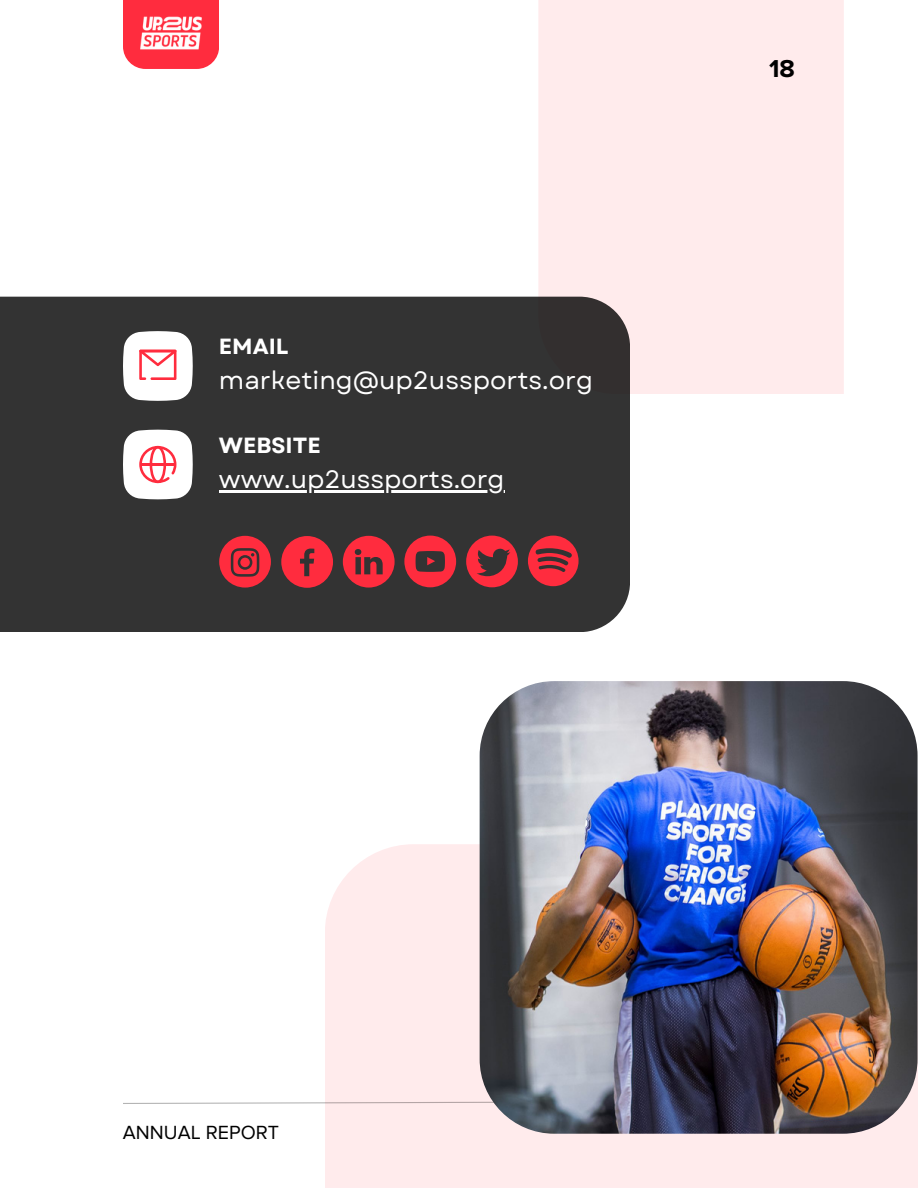
<style>
.page{position:relative;width:918px;height:1188px;background:#fff}
.page>*{position:absolute;margin:0;border:0;box-sizing:border-box;transform-origin:0 0}
.t1{font:700 25.35px "Proxima Nova";color:#000}
.t2{font:25.05px "Garet";color:#fff}
.t3{font:700 21.9px "Garet";color:#fff}
.t4{font:19.8px "Proxima Nova";color:#000}
</style>
<div class="page">
<div style="left:325px;top:845px;width:593px;height:343px;background:#ffebec"></div>
<svg style="left:123px;top:1100px;width:372px;height:5px"></svg>
<div style="left:539px;top:0;width:305px;height:394px;background:#ffebec"></div>
<div style="left:0;top:297px;width:630px;height:335px;background:#333"></div>
<svg style="left:123px;top:331px;width:70px;height:70px"></svg>
<svg style="left:123px;top:430px;width:70px;height:69px"></svg>
<hr style="left:141px;top:463px;width:34px;height:3px;background:#ff2c3e">
<img style="left:480px;top:681px;width:438px;height:453px;border-radius:75px">
<div style="left:123px;top:0;width:96px;height:69px;background:#ff2c3e"></div>
<img style="left:140px;top:16px;width:62px;height:34px">
<svg style="left:219px;top:536px;width:52px;height:52px;background:#b72e3a"></svg>
<svg style="left:281px;top:536px;width:52px;height:52px;background:#c22e3a"></svg>
<svg style="left:343px;top:536px;width:52px;height:52px;background:#b62e3a"></svg>
<svg style="left:404px;top:536px;width:52px;height:51px;background:#a92e39"></svg>
<svg style="left:466px;top:536px;width:52px;height:51px;background:#a82e39"></svg>
<svg style="left:528px;top:536px;width:51px;height:50px;background:#b32e39"></svg>
<hr style="left:219px;top:490px;width:286px;height:2px;background:#fff">
<p class="t3" style="left:219px;top:331px;width:71px">EMAIL</p>
<p class="t2" style="left:219px;top:362px;width:375px">marketing@up2ussports.org</p>
<p class="t3" style="left:219px;top:430px;width:103px">WEBSITE</p>
<p class="t2" style="left:219px;top:461px;width:287px">www.up2ussports.org</p>
<p class="t1" style="left:769px;top:53px;width:27px">18</p>
<p class="t4" style="left:123px;top:1121px;width:158px">ANNUAL REPORT</p>
</div>
